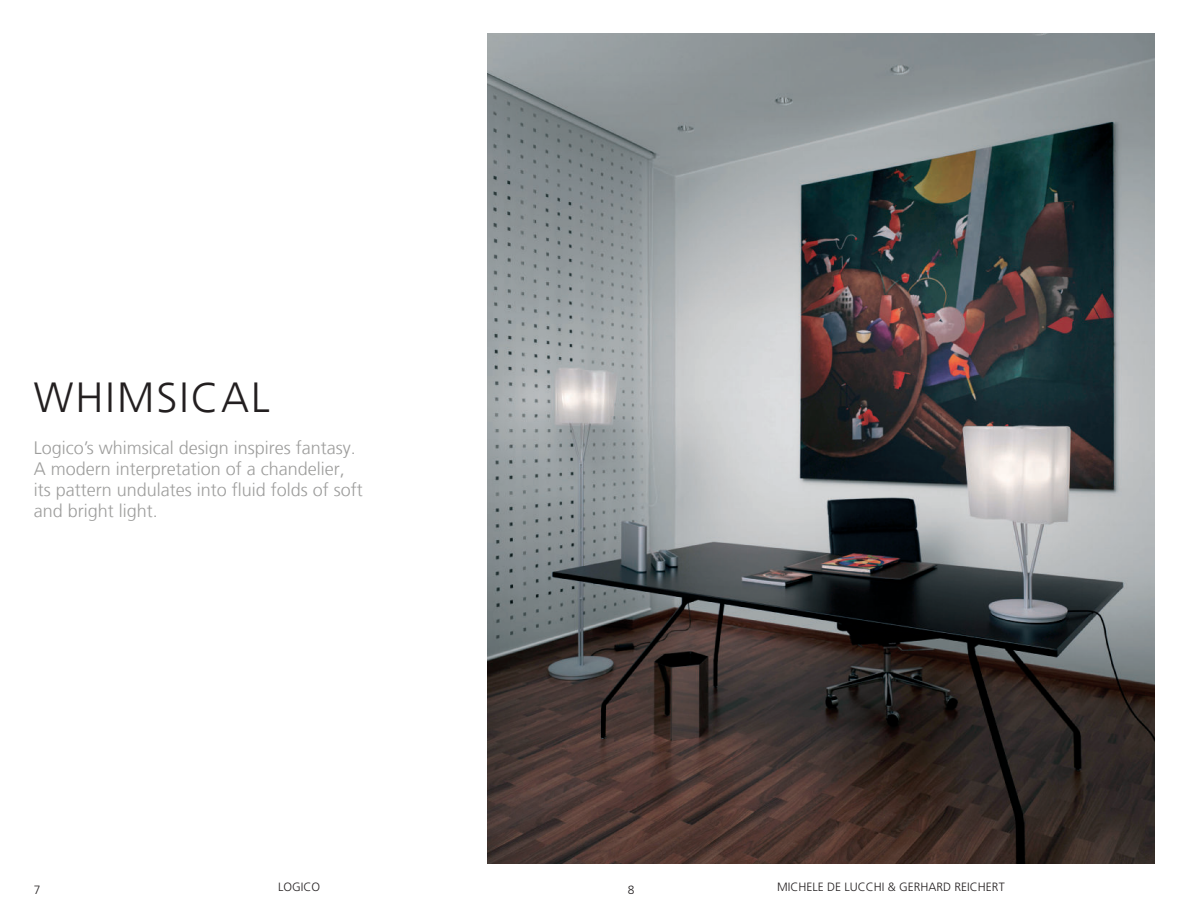
<style>
.page{position:relative;width:1188px;height:918px;background:#fff}
.page>*{position:absolute;margin:0;border:0;box-sizing:border-box;transform-origin:0 0}
.t1{font:300 42px "Frutiger LT";letter-spacing:.05em;color:#231f20}
.t2{font:300 18px/21px "Frutiger LT";color:#9d9d9c}
.t3{font:300 12px "Frutiger";color:#231f20}
</style>
<div class="page">
<img style="left:488px;top:34px;width:666px;height:830px">
<h1 class="t1" style="left:34px;top:380px;width:238px">WHIMSICAL</h1>
<p class="t2" style="left:34px;top:439px;width:331px">Logico’s whimsical design inspires fantasy.<br>A modern interpretation of a chandelier, its pattern undulates into fluid folds of soft and bright light.</p>
<p class="t3" style="left:278px;top:880px;width:43px">LOGICO</p>
<p class="t3" style="left:777px;top:880px;width:229px">MICHELE DE LUCCHI &amp; GERHARD REICHERT</p>
<p class="t3" style="left:34px;top:885px;width:8px">7</p>
<p class="t3" style="left:628px;top:885px;width:8px">8</p>
</div>
